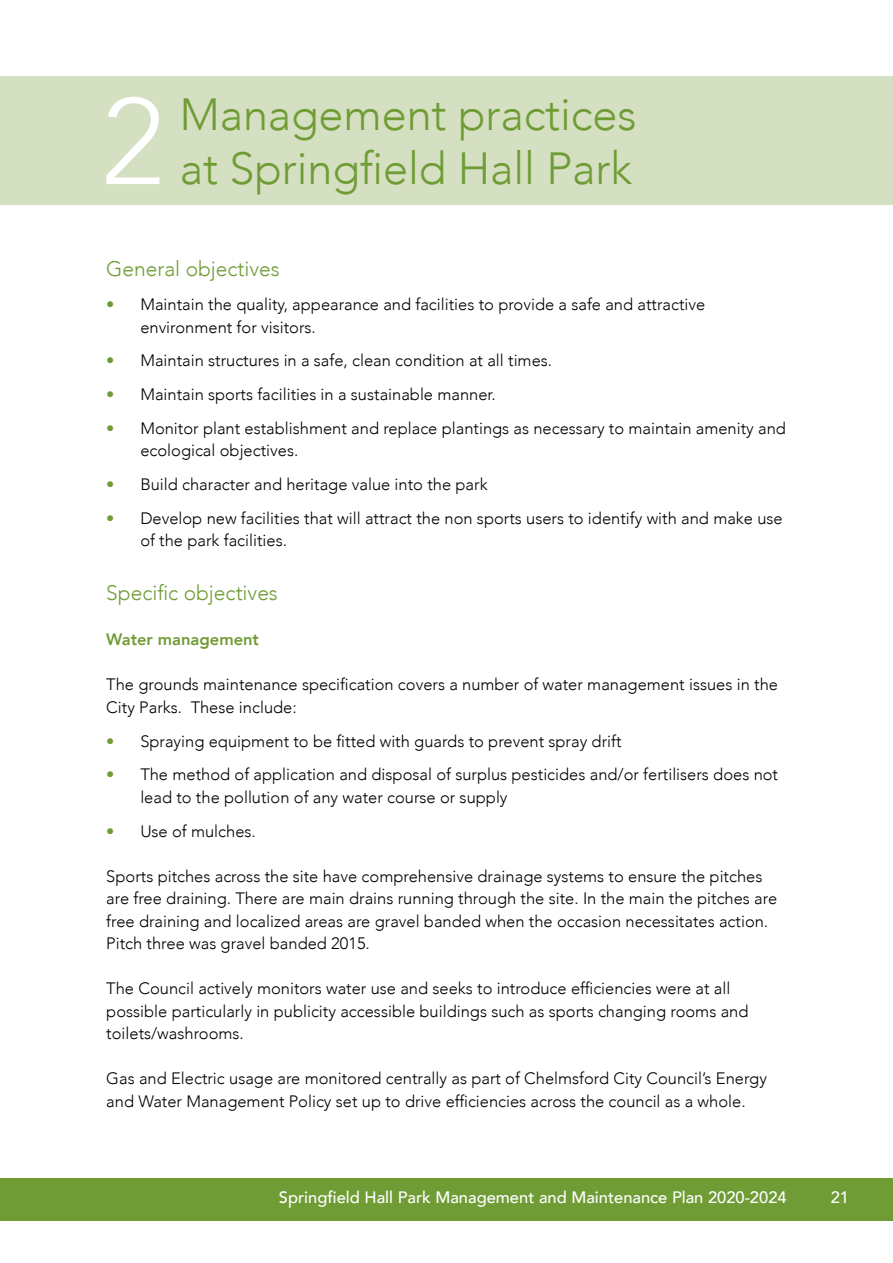
<style>
.page{position:relative;width:893px;height:1263px;background:#fff}
.page>*{position:absolute;margin:0;border:0;box-sizing:border-box;transform-origin:0 0}
.t1{font:300 121.2px "Avenir";color:#fff}
.t2{font:300 45px/54px "Avenir";color:#709c35}
.t3{font:300 21px "Avenir";color:#709c35}
.t4{font:300 16.5px/22.5px "Avenir";color:#000}
.t5{font:500 16.5px "Avenir";color:#fff}
.t6{font:800 16.5px "Avenir";color:#709c35}
.s1{font-weight:800;color:#709c35}
</style>
<div class="page">
<div style="left:0;top:1178px;width:893px;height:42px;background:#709c35"></div>
<div style="left:0;top:77px;width:893px;height:128px;background:#d5dfc1"></div>
<h1 class="t1" style="left:101px;top:71px;width:65px">2</h1>
<h2 class="t2" style="left:180px;top:88px;width:458px">Management practices at Springfield Hall Park</h2>
<p class="t3" style="left:106px;top:257px;width:175px">General objectives</p>
<p class="t4" style="left:140px;top:293px;width:566px;text-indent:-34px"><span class="s1">•</span> Maintain the quality, appearance and facilities to provide a safe and attractive environment for visitors.</p>
<p class="t4" style="left:106px;top:349px;width:447px"><span class="s1">•</span> Maintain structures in a safe, clean condition at all times.</p>
<p class="t4" style="left:106px;top:383px;width:391px"><span class="s1">•</span> Maintain sports facilities in a sustainable manner.</p>
<p class="t4" style="left:140px;top:417px;width:647px;text-indent:-34px"><span class="s1">•</span> Monitor plant establishment and replace plantings as necessary to maintain amenity and ecological objectives.</p>
<p class="t4" style="left:106px;top:473px;width:383px"><span class="s1">•</span> Build character and heritage value into the park</p>
<p class="t4" style="left:140px;top:507px;width:644px;text-indent:-34px"><span class="s1">•</span> Develop new facilities that will attract the non sports users to identify with and make use of the park facilities.</p>
<p class="t3" style="left:106px;top:581px;width:173px">Specific objectives</p>
<p class="t6" style="left:106px;top:627px;width:154px">Water management</p>
<p class="t4" style="left:106px;top:673px;width:673px">The grounds maintenance specification covers a number of water management issues in the<br>City Parks. These include:</p>
<p class="t4" style="left:106px;top:730px;width:517px"><span class="s1">•</span> Spraying equipment to be fitted with guards to prevent spray drift</p>
<p class="t4" style="left:140px;top:763px;width:639px;text-indent:-34px"><span class="s1">•</span> The method of application and disposal of surplus pesticides and/or fertilisers does not lead to the pollution of any water course or supply</p>
<p class="t4" style="left:106px;top:820px;width:151px"><span class="s1">•</span> Use of mulches.</p>
<p class="t4" style="left:106px;top:865px;width:672px">Sports pitches across the site have comprehensive drainage systems to ensure the pitches are free draining. There are main drains running through the site. In the main the pitches are free draining and localized areas are gravel banded when the occasion necessitates action.<br>Pitch three was gravel banded 2015.</p>
<p class="t4" style="left:106px;top:977px;width:644px">The Council actively monitors water use and seeks to introduce efficiencies were at all possible particularly in publicity accessible buildings such as sports changing rooms and toilets/washrooms.</p>
<p class="t4" style="left:106px;top:1067px;width:662px">Gas and Electric usage are monitored centrally as part of Chelmsford City Council’s Energy and Water Management Policy set up to drive efficiencies across the council as a whole.</p>
<p class="t5" style="left:279px;top:1183px;width:509px">Springfield Hall Park Management and Maintenance Plan 2020-2024</p>
<p class="t5" style="left:831px;top:1183px;width:20px">21</p>
</div>
